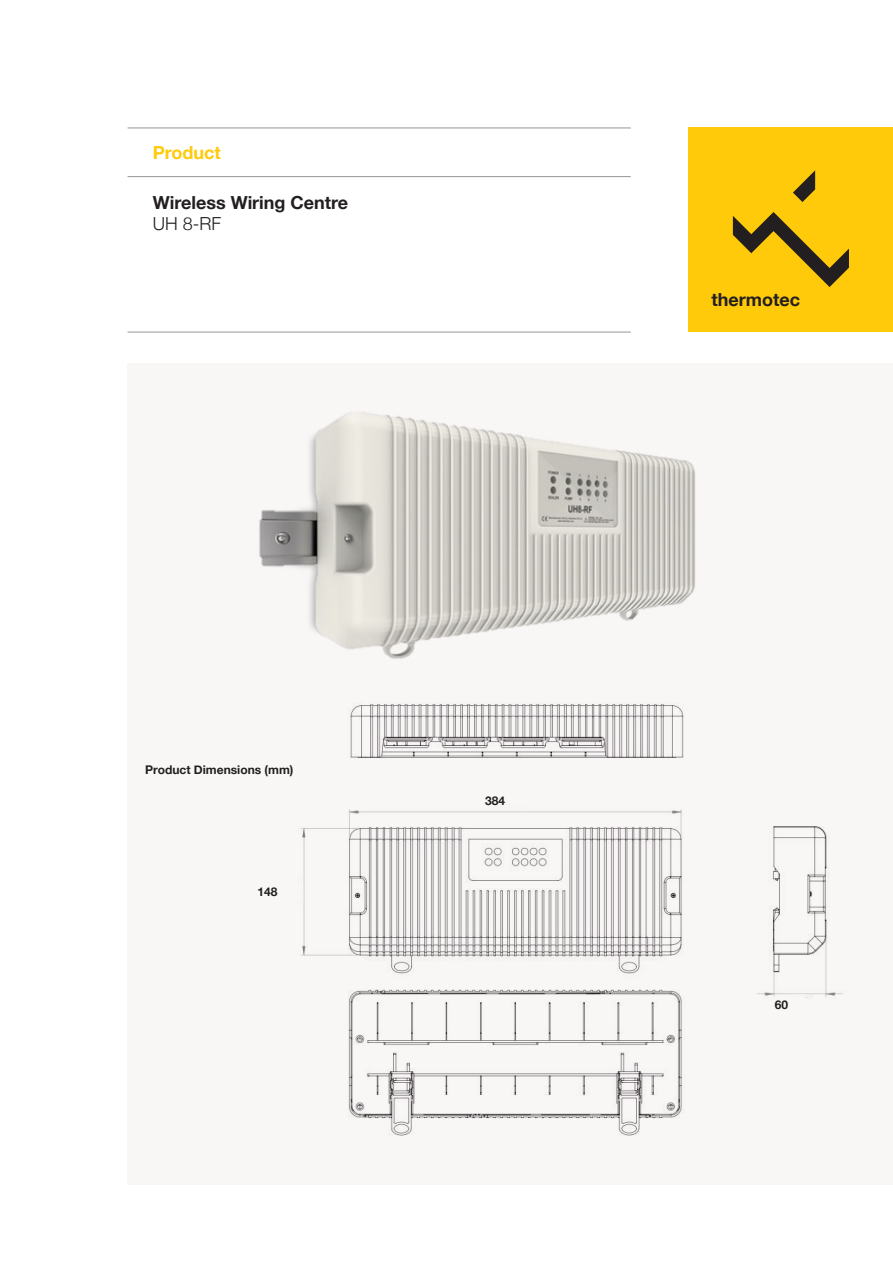
<style>
.page{position:relative;width:893px;height:1263px;background:#fff}
.page>*{position:absolute;margin:0;border:0;box-sizing:border-box;transform-origin:0 0}
.t1{font:700 18px "Helvetica Neue";color:#231f20}
.t2{font:700 18px "Helvetica Neue";color:#feca0a}
.t3{font:300 18px "Helvetica Neue";color:#231f20}
.t4{font:700 12px "Helvetica Neue";color:#231f20}
</style>
<div class="page">
<div style="left:128px;top:364px;width:765px;height:821px;background:#f9f6f6"></div>
<hr style="left:128px;top:332px;width:503px;height:1px;background:#939598">
<hr style="left:128px;top:128px;width:503px;height:1px;background:#939598">
<hr style="left:128px;top:176px;width:503px;height:1px;background:#939598">
<div style="left:689px;top:128px;width:204px;height:204px;background:#feca0a"></div>
<svg style="left:733px;top:212px;width:116px;height:75px"></svg>
<svg style="left:793px;top:170px;width:22px;height:32px"></svg>
<img style="left:259px;top:412px;width:437px;height:247px">
<img style="left:300px;top:704px;width:543px;height:295px">
<img style="left:306px;top:848px;width:389px;height:288px">
<p class="t2" style="left:153px;top:138px;width:70px">Product</p>
<p class="t1" style="left:153px;top:188px;width:197px">Wireless Wiring Centre</p>
<p class="t3" style="left:153px;top:209px;width:70px">UH 8-RF</p>
<p class="t4" style="left:145px;top:760px;width:150px">Product Dimensions (mm)</p>
<p class="t4" style="left:257px;top:882px;width:22px">148</p>
<p class="t4" style="left:485px;top:791px;width:22px">384</p>
<p class="t1" style="left:711px;top:286px;width:90px">thermotec</p>
<p class="t4" style="left:775px;top:995px;width:15px">60</p>
</div>
